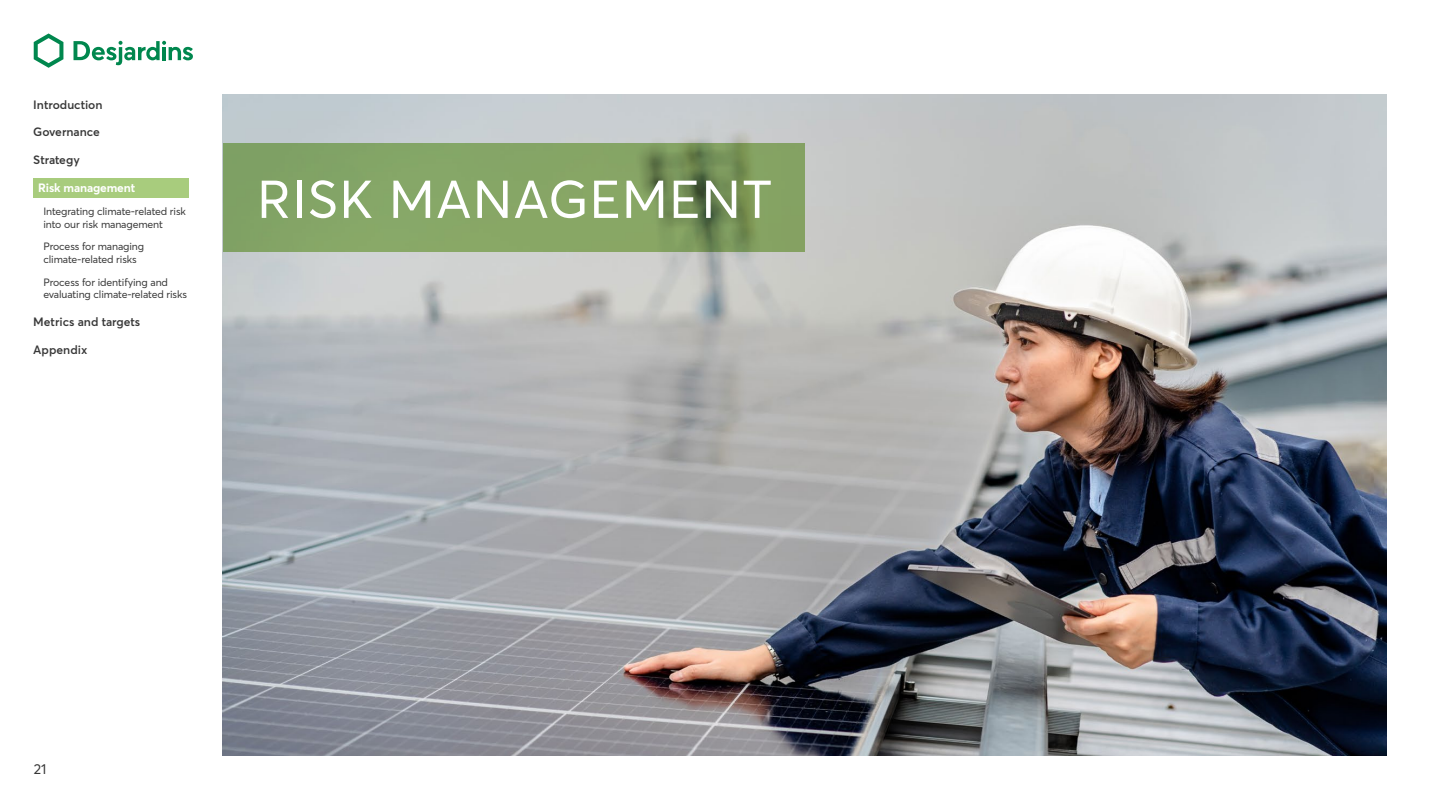
<style>
.page{position:relative;width:1440px;height:810px;background:#fff}
.page>*{position:absolute;margin:0;border:0;box-sizing:border-box;transform-origin:0 0}
.t1{font:52.5px "Desjardins Sans";letter-spacing:.025em;color:#fff}
.t2{font:14.25px "Desjardins Sans";color:#383838}
.t3{font:600 12px "Desjardins Sans";color:#383838}
.t4{font:700 12px "Desjardins Sans";letter-spacing:-.01em;color:#fff}
.t5{font:10.5px/12.6px "Desjardins Sans";letter-spacing:-.01em;color:#383838}
</style>
<div class="page">
<img style="left:223px;top:94px;width:1163px;height:662px">
<svg style="left:34px;top:33px;width:29px;height:35px"></svg>
<svg style="left:74px;top:41px;width:119px;height:24px"></svg>
<div style="left:33px;top:178px;width:156px;height:20px;background:#a8cc7d"></div>
<svg style="left:223px;top:144px;width:581px;height:108px;background:#81a062"></svg>
<p class="t3" style="left:33px;top:97px;width:71px">Introduction</p>
<p class="t3" style="left:33px;top:125px;width:68px">Governance</p>
<p class="t3" style="left:33px;top:153px;width:48px">Strategy</p>
<p class="t4" style="left:38px;top:181px;width:99px">Risk management</p>
<p class="t5" style="left:43px;top:205px;width:144px">Integrating climate-related risk into our risk management</p>
<p class="t5" style="left:43px;top:240px;width:102px">Process for managing climate-related risks</p>
<p class="t5" style="left:43px;top:276px;width:145px">Process for identifying and evaluating climate-related risks</p>
<p class="t3" style="left:33px;top:314px;width:109px">Metrics and targets</p>
<p class="t3" style="left:33px;top:342px;width:56px">Appendix</p>
<h2 class="t1" style="left:257px;top:167px;width:517px">RISK MANAGEMENT</h2>
<h2 class="t2" style="left:34px;top:760px;width:14px">21</h2>
</div>
